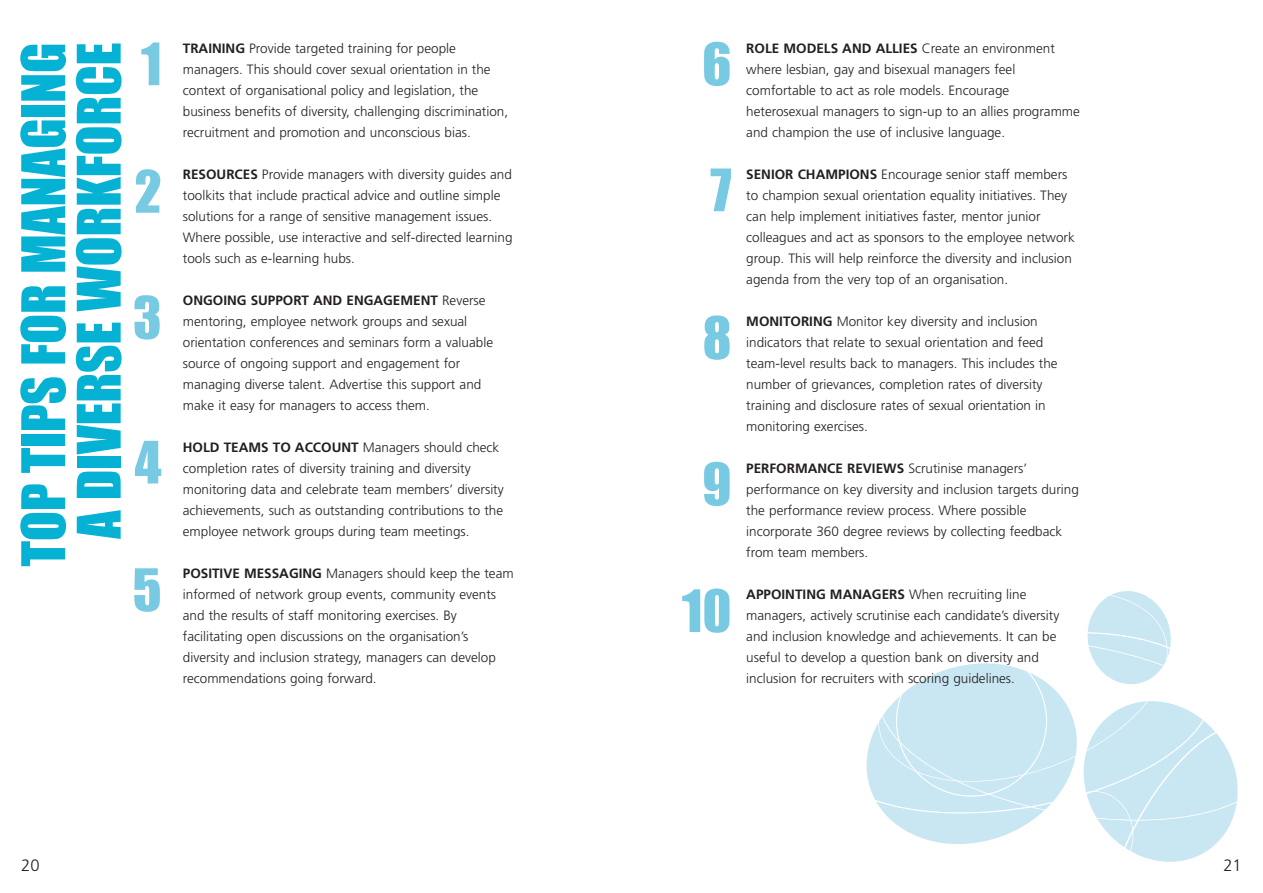
<style>
.page{position:relative;width:1263px;height:893px;background:#fff}
.page>*{position:absolute;margin:0;border:0;box-sizing:border-box;transform-origin:0 0}
.t1{font:55.5px/55.5px "Impact";letter-spacing:-.005em;color:#05b2d4;text-align:center}
.t2{font:54px "Impact";color:#78c9e2}
.t3{font:300 16.5px "Frutiger";color:#231f20}
.t4{font:300 13.5px/21px "Frutiger";color:#231f20}
.s1{font-weight:700}
</style>
<div class="page">
<svg style="left:866px;top:591px;width:372px;height:271px"></svg>
<h1 class="t1" style="left:20px;top:566px;width:526px;rotate:-90deg">TOP TIPS FOR MANAGING<br>A DIVERSE WORKFORCE</h1>
<h2 class="t2" style="left:702px;top:47px;width:31px">6</h2>
<p class="t4" style="left:183px;top:39px;width:327px"><span class="s1">TRAINING</span> Provide targeted training for people managers. This should cover sexual orientation in the context of organisational policy and legislation, the business benefits of diversity, challenging discrimination, recruitment and promotion and unconscious bias.</p>
<p class="t4" style="left:183px;top:165px;width:331px"><span class="s1">RESOURCES</span> Provide managers with diversity guides and toolkits that include practical advice and outline simple solutions for a range of sensitive management issues.<br>Where possible, use interactive and self-directed learning tools such as e-learning hubs.</p>
<p class="t4" style="left:183px;top:291px;width:312px"><span class="s1">ONGOING SUPPORT AND ENGAGEMENT</span> Reverse mentoring, employee network groups and sexual orientation conferences and seminars form a valuable source of ongoing support and engagement for managing diverse talent. Advertise this support and make it easy for managers to access them.</p>
<p class="t4" style="left:183px;top:438px;width:322px"><span class="s1">HOLD TEAMS TO ACCOUNT</span> Managers should check completion rates of diversity training and diversity monitoring data and celebrate team members’ diversity achievements, such as outstanding contributions to the employee network groups during team meetings.</p>
<p class="t4" style="left:183px;top:564px;width:332px"><span class="s1">POSITIVE MESSAGING</span> Managers should keep the team informed of network group events, community events and the results of staff monitoring exercises. By facilitating open discussions on the organisation’s diversity and inclusion strategy, managers can develop recommendations going forward.</p>
<h2 class="t2" style="left:141px;top:47px;width:22px">1</h2>
<h2 class="t2" style="left:710px;top:173px;width:23px">7</h2>
<h2 class="t2" style="left:134px;top:174px;width:29px">2</h2>
<h2 class="t2" style="left:133px;top:300px;width:30px">3</h2>
<h2 class="t2" style="left:702px;top:320px;width:30px">8</h2>
<h2 class="t2" style="left:135px;top:445px;width:28px">4</h2>
<h2 class="t2" style="left:702px;top:467px;width:31px">9</h2>
<h2 class="t2" style="left:133px;top:572px;width:30px">5</h2>
<h2 class="t2" style="left:682px;top:593px;width:51px">10</h2>
<p class="t4" style="left:746px;top:39px;width:335px"><span class="s1">ROLE MODELS AND ALLIES</span> Create an environment where lesbian, gay and bisexual managers feel comfortable to act as role models. Encourage heterosexual managers to sign-up to an allies programme and champion the use of inclusive language.</p>
<p class="t4" style="left:746px;top:165px;width:330px"><span class="s1">SENIOR CHAMPIONS</span> Encourage senior staff members to champion sexual orientation equality initiatives. They can help implement initiatives faster, mentor junior colleagues and act as sponsors to the employee network group. This will help reinforce the diversity and inclusion agenda from the very top of an organisation.</p>
<p class="t4" style="left:746px;top:312px;width:313px"><span class="s1">MONITORING</span> Monitor key diversity and inclusion indicators that relate to sexual orientation and feed team-level results back to managers. This includes the number of grievances, completion rates of diversity training and disclosure rates of sexual orientation in monitoring exercises.</p>
<p class="t4" style="left:746px;top:459px;width:334px"><span class="s1">PERFORMANCE REVIEWS</span> Scrutinise managers’ performance on key diversity and inclusion targets during the performance review process. Where possible incorporate 360 degree reviews by collecting feedback from team members.</p>
<p class="t4" style="left:746px;top:585px;width:315px"><span class="s1">APPOINTING MANAGERS</span> When recruiting line managers, actively scrutinise each candidate’s diversity and inclusion knowledge and achievements. It can be useful to develop a question bank on diversity and inclusion for recruiters with scoring guidelines.</p>
<p class="t3" style="left:21px;top:859px;width:20px">20</p>
<p class="t3" style="left:1223px;top:859px;width:20px">21</p>
</div>
